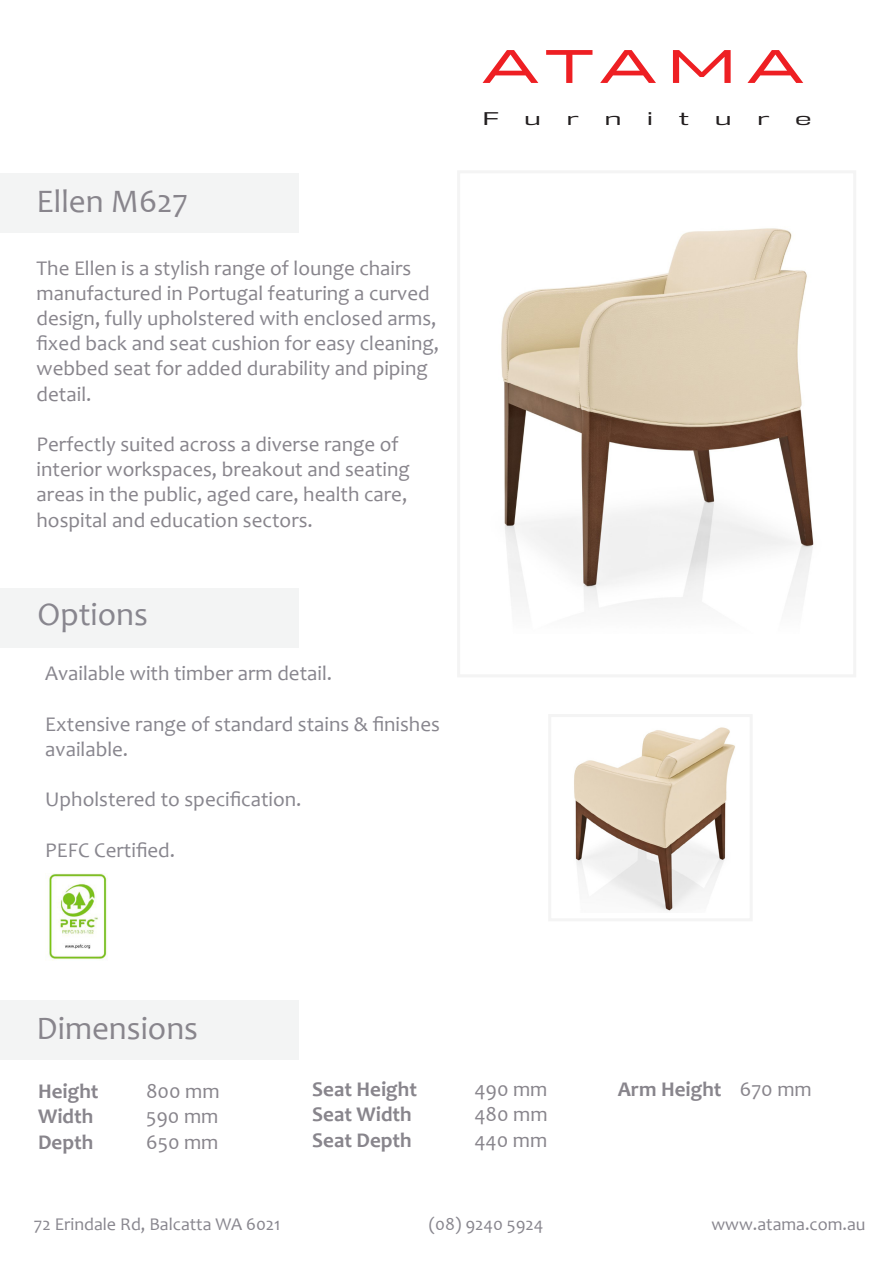
<style>
.page{position:relative;width:893px;height:1263px;background:#fff}
.page>*{position:absolute;margin:0;border:0;box-sizing:border-box;transform-origin:0 0}
.t1{font:500 46.95px "Halogen";letter-spacing:.17em;color:#ee1f23;scale:1.22 1}
.t2{font:33px "Candara";color:#88858c}
.t3{font:33px "Candara";color:#88868e}
.t4{font:21px/25.2px "Candara";color:#88858c}
.t5{font:21px/25.2px "Candara";color:#88868e}
.t6{font:700 21px "Candara";color:#88858c}
.t7{font:18px "Candara";color:#88868e}
.t8{font:16.95px "DDT Bk";color:#231f20;scale:1.6 1}
.s1{color:#88868e}
.s2{font-weight:400}
</style>
<div class="page">
<div style="left:0;top:588px;width:298px;height:59px;background:#f3f4f4"></div>
<div style="left:0;top:1001px;width:299px;height:59px;background:#f3f4f4"></div>
<div style="left:0;top:173px;width:299px;height:59px;background:#f3f4f4"></div>
<div style="left:457px;top:170px;width:399px;height:507px;border:3px solid #f4f4f4"></div>
<div style="left:548px;top:714px;width:205px;height:207px;border:3px solid #f4f4f4"></div>
<img style="left:501px;top:228px;width:313px;height:378px">
<img style="left:574px;top:727px;width:161px;height:184px">
<img style="left:49px;top:873px;width:59px;height:88px">
<p class="t2" style="left:37px;top:180px;width:153px">Ellen M627</p>
<p class="t4" style="left:37px;top:255px;width:376px">The Ellen is a stylish range of lounge chairs</p>
<p class="t4" style="left:37px;top:280px;width:404px">manufactured in Portugal featuring a curved design, <span class="s1">fully upholstered with enclosed arms, fixed back and seat cushion for easy cleaning, </span>webbed seat for added durability and piping detail.</p>
<p class="t4" style="left:37px;top:431px;width:364px">Perfectly suited across a diverse range of</p>
<p class="t4" style="left:37px;top:456px;width:375px">interior workspaces, breakout and seating</p>
<p class="t4" style="left:37px;top:482px;width:372px">areas in the public, aged care, health care,</p>
<p class="t4" style="left:37px;top:507px;width:278px">hospital and education sectors.</p>
<p class="t3" style="left:38px;top:594px;width:112px">Options</p>
<p class="t5" style="left:45px;top:661px;width:288px">Available with timber arm detail.</p>
<p class="t5" style="left:45px;top:711px;width:396px">Extensive range of standard stains &amp; finishes available.</p>
<p class="t5" style="left:45px;top:787px;width:258px">Upholstered to specification.</p>
<p class="t5" style="left:45px;top:837px;width:131px">PEFC Certified.</p>
<p class="t1" style="left:483px;top:38px;width:264px">ATAMA</p>
<p class="t8" style="left:483px;top:108px;width:12px">F</p>
<p class="t8" style="left:524px;top:108px;width:12px">u</p>
<p class="t8" style="left:566px;top:108px;width:9px">r</p>
<p class="t8" style="left:604px;top:108px;width:12px">n</p>
<p class="t8" style="left:647px;top:108px;width:6px">i</p>
<p class="t8" style="left:679px;top:108px;width:8px">t</p>
<p class="t8" style="left:715px;top:108px;width:12px">u</p>
<p class="t8" style="left:757px;top:108px;width:9px">r</p>
<p class="t8" style="left:795px;top:108px;width:12px">e</p>
<p class="t2" style="left:37px;top:1008px;width:163px">Dimensions</p>
<p class="t6" style="left:38px;top:1078px;width:62px">Height</p>
<p class="t4" style="left:146px;top:1078px;width:75px">800 mm</p>
<p class="t6" style="left:38px;top:1103px;width:57px">Width</p>
<p class="t4" style="left:146px;top:1104px;width:74px">590 mm</p>
<p class="t6" style="left:38px;top:1128px;width:57px">Depth</p>
<p class="t4" style="left:146px;top:1129px;width:74px">650 mm</p>
<p class="t6" style="left:312px;top:1076px;width:106px">Seat Height</p>
<p class="t4" style="left:474px;top:1076px;width:75px">490 mm</p>
<p class="t6" style="left:312px;top:1101px;width:101px">Seat Width</p>
<p class="t4" style="left:474px;top:1102px;width:75px">480 mm</p>
<p class="t6" style="left:312px;top:1126px;width:101px">Seat Depth</p>
<p class="t4" style="left:474px;top:1127px;width:74px">440 mm</p>
<p class="t6" style="left:618px;top:1076px;width:196px">Arm Height <span class="s2">670 mm</span></p>
<p class="t7" style="left:34px;top:1213px;width:248px">72 Erindale Rd, Balcatta WA 6021</p>
<p class="t7" style="left:429px;top:1213px;width:116px">(08) 9240 5924</p>
<p class="t7" style="left:711px;top:1213px;width:156px">www.atama.com.au</p>
</div>
